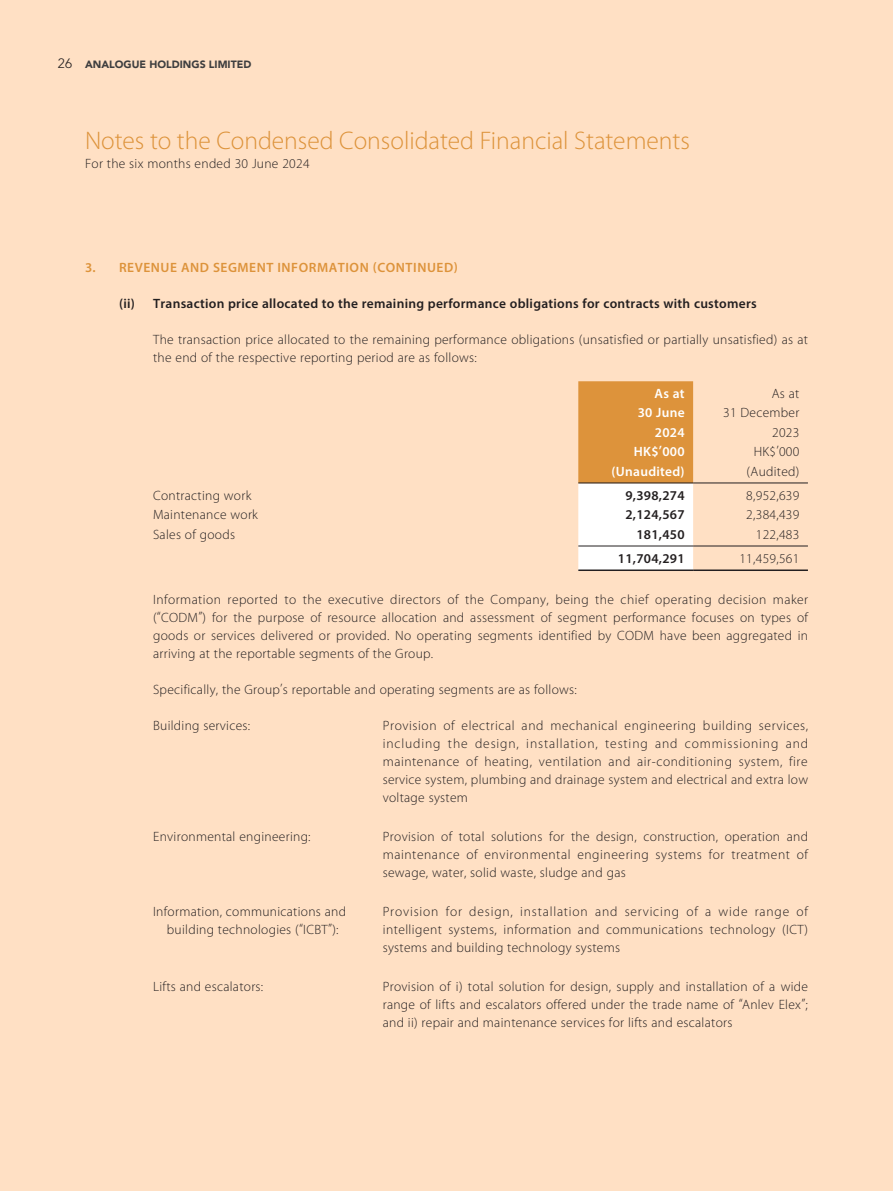
<style>
.page{position:relative;width:893px;height:1191px;background:#ffe0c4}
.page>*{position:absolute;margin:0;border:0;box-sizing:border-box;transform-origin:0 0}
.t1{font:300 25.5px "Myriad Pro";color:#dd933b}
.t2{font:300 13.5px/18px "Myriad Pro";letter-spacing:.02em;color:#231f20;text-align:justify}
.t3{font:600 13.5px "Myriad Pro";letter-spacing:.02em;color:#231f20}
.t4{font:600 13.5px "Myriad Pro";letter-spacing:.04em;color:#dd933b}
.t5{font:600 13.5px "Myriad Pro";letter-spacing:.02em;color:#fff}
.t6{font:900 10.5px "Avenir LT Std";color:#3e3e3f}
.s1{font-weight:300;font-size:13.5px;color:#231f20}
</style>
<div class="page">
<svg style="left:578px;top:381px;width:115px;height:188px;background:#ebc394"></svg>
<hr style="left:578px;top:482px;width:115px;height:1px;background:#231f20">
<hr style="left:693px;top:482px;width:115px;height:1px;background:#231f20">
<hr style="left:578px;top:545px;width:115px;height:1px;background:#231f20">
<hr style="left:693px;top:545px;width:115px;height:1px;background:#231f20">
<hr style="left:578px;top:569px;width:115px;height:2px;background:#231f20">
<hr style="left:693px;top:569px;width:115px;height:2px;background:#231f20">
<p class="t6" style="left:58px;top:58px;width:195px"><span class="s1">26</span> ANALOGUE HOLDINGS LIMITED</p>
<h1 class="t1" style="left:85px;top:125px;width:606px">Notes to the Condensed Consolidated Financial Statements</h1>
<p class="t2" style="left:85px;top:155px;width:226px">For the six months ended 30 June 2024</p>
<p class="t4" style="left:85px;top:258px;width:374px">3. REVENUE AND SEGMENT INFORMATION (CONTINUED)</p>
<p class="t3" style="left:119px;top:294px;width:17px">(ii)</p>
<p class="t3" style="left:153px;top:294px;width:605px">Transaction price allocated to the remaining performance obligations for contracts with customers</p>
<p class="t2" style="left:153px;top:330px;width:656px">The transaction price allocated to the remaining performance obligations (unsatisfied or partially unsatisfied) as at the end of the respective reporting period are as follows:</p>
<p class="t5" style="left:655px;top:384px;width:32px">As at</p>
<p class="t2" style="left:772px;top:384px;width:29px">As at</p>
<p class="t5" style="left:638px;top:404px;width:48px">30 June</p>
<p class="t2" style="left:723px;top:403px;width:78px">31 December</p>
<p class="t5" style="left:655px;top:423px;width:31px">2024</p>
<p class="t2" style="left:772px;top:423px;width:29px">2023</p>
<p class="t5" style="left:634px;top:443px;width:52px">HK$’000</p>
<p class="t2" style="left:754px;top:442px;width:47px">HK$’000</p>
<p class="t5" style="left:612px;top:462px;width:75px">(Unaudited)</p>
<p class="t2" style="left:747px;top:462px;width:54px">(Audited)</p>
<p class="t2" style="left:153px;top:486px;width:100px">Contracting work</p>
<p class="t3" style="left:625px;top:486px;width:61px">9,398,274</p>
<p class="t2" style="left:746px;top:486px;width:55px">8,952,639</p>
<p class="t2" style="left:153px;top:505px;width:106px">Maintenance work</p>
<p class="t3" style="left:625px;top:506px;width:61px">2,124,567</p>
<p class="t2" style="left:746px;top:505px;width:55px">2,384,439</p>
<p class="t2" style="left:153px;top:525px;width:84px">Sales of goods</p>
<p class="t3" style="left:636px;top:525px;width:50px">181,450</p>
<p class="t2" style="left:756px;top:525px;width:45px">122,483</p>
<p class="t3" style="left:618px;top:549px;width:68px">11,704,291</p>
<p class="t2" style="left:739px;top:549px;width:62px">11,459,561</p>
<p class="t2" style="left:153px;top:590px;width:657px">Information reported to the executive directors of the Company, being the chief operating decision maker (“CODM”) for the purpose of resource allocation and assessment of segment performance focuses on types of goods or services delivered or provided. No operating segments identified by CODM have been aggregated in arriving at the reportable segments of the Group.</p>
<p class="t2" style="left:153px;top:680px;width:425px">Specifically, the Group’s reportable and operating segments are as follows:</p>
<p class="t2" style="left:153px;top:716px;width:99px">Building services:</p>
<p class="t2" style="left:383px;top:716px;width:427px">Provision of electrical and mechanical engineering building services, including the design, installation, testing and commissioning and maintenance of heating, ventilation and air-conditioning system, fire service system, plumbing and drainage system and electrical and extra low voltage system</p>
<p class="t2" style="left:153px;top:827px;width:159px">Environmental engineering:</p>
<p class="t2" style="left:383px;top:827px;width:427px">Provision of total solutions for the design, construction, operation and maintenance of environmental engineering systems for treatment of sewage, water, solid waste, sludge and gas</p>
<p class="t2" style="left:153px;top:902px;width:194px;text-align:center">Information, communications and building technologies (“ICBT”):</p>
<p class="t2" style="left:383px;top:902px;width:427px">Provision for design, installation and servicing of a wide range of intelligent systems, information and communications technology (ICT) systems and building technology systems</p>
<p class="t2" style="left:153px;top:977px;width:112px">Lifts and escalators:</p>
<p class="t2" style="left:383px;top:977px;width:427px">Provision of i) total solution for design, supply and installation of a wide range of lifts and escalators offered under the trade name of “Anlev Elex”; and ii) repair and maintenance services for lifts and escalators</p>
</div>
